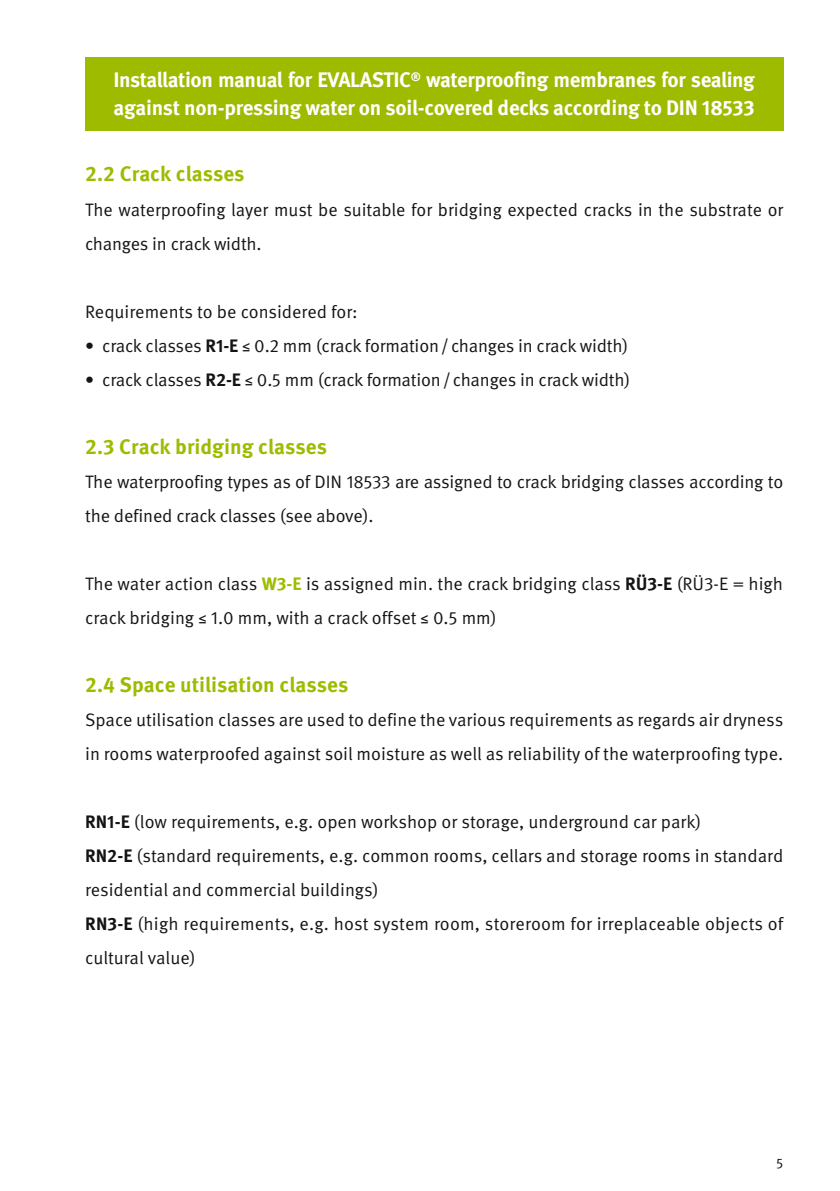
<style>
.page{position:relative;width:840px;height:1191px;background:#fff}
.page>*{position:absolute;margin:0;border:0;box-sizing:border-box;transform-origin:0 0}
.t1{font:700 21px/28px "Meta Pro";letter-spacing:-.02em;color:#fff}
.t2{font:700 21px "Meta Pro";color:#9fbb00}
.t3{font:18px/34px "Meta Pro";letter-spacing:-.005em;color:#131413}
.t4{font:14px "Meta Pro";color:#131413}
.s1{font-family:"Frutiger"}
.s2{font-weight:700}
.s3{font-weight:700;color:#9fbb00}
</style>
<div class="page">
<div style="left:85px;top:57px;width:697px;height:73px;background:#9fbb00"></div>
<p class="t1" style="left:113px;top:67px;width:642px">Installation manual for EVALASTIC<sup>®</sup> waterproofing membranes for sealing against non-pressing water on soil-covered decks according to DIN 18533</p>
<p class="t2" style="left:85px;top:161px;width:161px">2.2 Crack classes</p>
<p class="t3" style="left:85px;top:193px;width:699px">The waterproofing layer must be suitable for bridging expected cracks in the substrate or changes in crack width.</p>
<p class="t3" style="left:85px;top:295px;width:274px">Requirements to be considered for:</p>
<p class="t3" style="left:85px;top:329px;width:544px"><span class="s1">•</span> crack classes <span class="s2">R1-E</span> ≤ 0.2 mm (crack formation/changes in crack width)</p>
<p class="t3" style="left:85px;top:363px;width:546px"><span class="s1">•</span> crack classes <span class="s2">R2-E</span> ≤ 0.5 mm (crack formation/changes in crack width)</p>
<p class="t2" style="left:85px;top:433px;width:243px">2.3 Crack bridging classes</p>
<p class="t3" style="left:85px;top:465px;width:699px">The waterproofing types as of DIN 18533 are assigned to crack bridging classes according to the defined crack classes (see above).</p>
<p class="t3" style="left:85px;top:567px;width:699px">The water action class <span class="s3">W3-E</span> is assigned min. the crack bridging class <span class="s2">RÜ3-E</span> (RÜ3-E = high crack bridging ≤ 1.0 mm, with a crack offset ≤ 0.5 mm)</p>
<p class="t2" style="left:85px;top:671px;width:264px">2.4 Space utilisation classes</p>
<p class="t3" style="left:85px;top:703px;width:699px">Space utilisation classes are used to define the various requirements as regards air dryness in rooms waterproofed against soil moisture as well as reliability of the waterproofing type.</p>
<p class="t3" style="left:85px;top:805px;width:699px"><span class="s2">RN1-E</span> (low requirements, e.g. open workshop or storage, underground car park)<br><span class="s2">RN2-E</span> (standard requirements, e.g. common rooms, cellars and storage rooms in standard residential and commercial buildings)<br><span class="s2">RN3-E</span> (high requirements, e.g. host system room, storeroom for irreplaceable objects of cultural value)</p>
<p class="t4" style="left:776px;top:1154px;width:8px">5</p>
</div>
